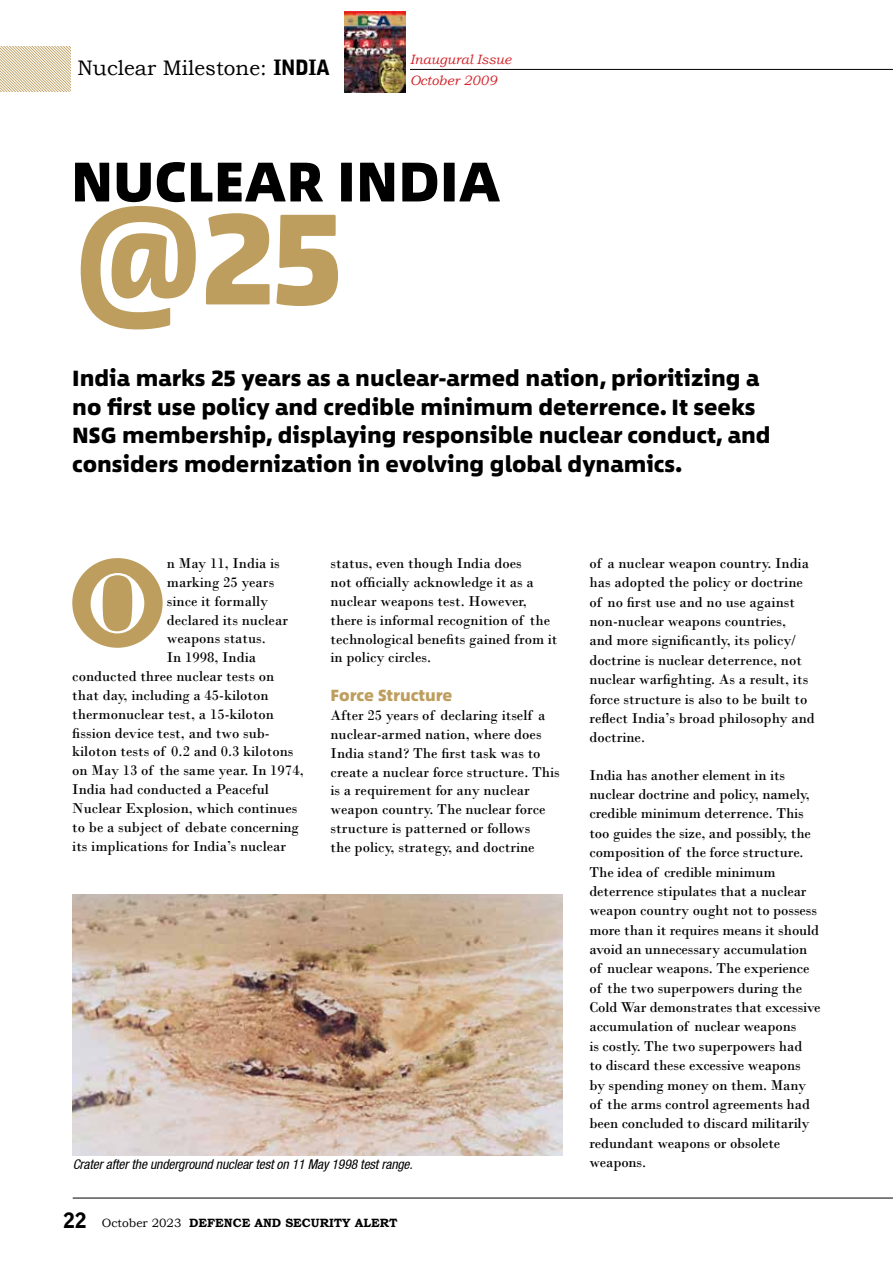
<style>
.page{position:relative;width:893px;height:1263px;background:#fff}
.page>*{position:absolute;margin:0;border:0;box-sizing:border-box;transform-origin:0 0}
.t1{font:800 131.85px "Between 1";color:#bd9e5e}
.t2{font:88.2px "Bodoni";color:#fff}
.t3{font:800 57px "Between 1";color:#000}
.t4{font:800 22.5px/28.5px "Between 1";color:#000}
.t5{font:21px "Bookman Old Style";color:#000}
.t6{font:800 16.5px "Between 1";color:#bd9e5e}
.t7{font:15px/19.4px "Bodoni";color:#000}
.t8{font:13.5px "Heavenetica Cond 5 Obl SH";letter-spacing:-.005em;color:#000}
.t9{font:italic 13.5px "Bookman Old Style";color:#d2232a}
.t10{font:700 12px "Bookman Old Style";color:#000}
.s1{font-family:"Bell Gothic BT";font-weight:900}
.s2{font-family:"Bell Gothic BT";font-weight:900;font-size:21px}
.s3{font-weight:400}
</style>
<div class="page">
<svg style="left:0;top:47px;width:71px;height:45px"></svg>
<hr style="left:73px;top:1198px;width:820px;height:1px;background:#000">
<hr style="left:410px;top:69px;width:483px;height:1px;background:#000">
<img style="left:345px;top:12px;width:61px;height:80px">
<div style="left:72px;top:558px;width:91px;height:90px;background:#bd9e5e;border-radius:50%"></div>
<img style="left:72px;top:894px;width:490px;height:262px">
<h3 class="t5" style="left:78px;top:54px;width:254px">Nuclear Milestone: <span class="s1">INDIA</span></h3>
<p class="t9" style="left:410px;top:50px;width:103px">Inaugural Issue</p>
<p class="t9" style="left:410px;top:71px;width:88px">October 2009</p>
<h3 class="t3" style="left:71px;top:146px;width:423px">Nuclear India</h3>
<h1 class="t1" style="left:72px;top:177px;width:272px">@25</h1>
<p class="t4" style="left:72px;top:364px;width:700px">India marks 25 years as a nuclear-armed nation, prioritizing a no first use policy and credible minimum deterrence. It seeks NSG membership, displaying responsible nuclear conduct, and considers modernization in evolving global dynamics.</p>
<p class="t7" style="left:167px;top:553px;width:114px">n May 11, India is</p>
<p class="t7" style="left:167px;top:572px;width:109px">marking 25 years</p>
<p class="t7" style="left:167px;top:591px;width:103px">since it formally</p>
<p class="t7" style="left:167px;top:610px;width:123px">declared its nuclear</p>
<p class="t7" style="left:167px;top:629px;width:101px">weapons status.</p>
<p class="t7" style="left:167px;top:648px;width:91px">In 1998, India</p>
<p class="t7" style="left:72px;top:667px;width:203px">conducted three nuclear tests on</p>
<p class="t7" style="left:72px;top:685px;width:198px">that day, including a 45-kiloton</p>
<p class="t7" style="left:72px;top:704px;width:203px">thermonuclear test, a 15-kiloton</p>
<p class="t7" style="left:72px;top:723px;width:199px">fission device test, and two sub-</p>
<p class="t7" style="left:72px;top:742px;width:223px">kiloton tests of 0.2 and 0.3 kilotons</p>
<p class="t7" style="left:72px;top:761px;width:233px">on May 13 of the same year. In 1974,</p>
<p class="t7" style="left:72px;top:780px;width:198px">India had conducted a Peaceful</p>
<p class="t7" style="left:72px;top:798px;width:227px">Nuclear Explosion, which continues</p>
<p class="t7" style="left:72px;top:817px;width:228px">to be a subject of debate concerning</p>
<p class="t7" style="left:72px;top:836px;width:215px">its implications for India’s nuclear</p>
<h2 class="t2" style="left:86px;top:551px;width:64px">O</h2>
<p class="t7" style="left:331px;top:554px;width:228px;line-height:18.9px">status, even though India does<br>not officially acknowledge it as a nuclear weapons test. However, there is informal recognition of the technological benefits gained from it in policy circles.</p>
<p class="t6" style="left:331px;top:685px;width:123px">Force Structure</p>
<p class="t7" style="left:331px;top:705px;width:231px;line-height:18.9px">After 25 years of declaring itself a nuclear-armed nation, where does India stand? The first task was to create a nuclear force structure. This is a requirement for any nuclear weapon country. The nuclear force structure is patterned or follows<br>the policy, strategy, and doctrine</p>
<p class="t8" style="left:73px;top:1156px;width:342px">Crater after the underground nuclear test on 11 May 1998 test range.</p>
<p class="t10" style="left:63px;top:1214px;width:336px"><span class="s2">22</span> <span class="s3">October 2023</span> DEFENCE AND SECURITY ALERT</p>
<p class="t7" style="left:589px;top:553px;width:227px">of a nuclear weapon country. India has adopted the policy or doctrine of no first use and no use against non-nuclear weapons countries,<br>and more significantly, its policy/ doctrine is nuclear deterrence, not nuclear warfighting. As a result, its force structure is also to be built to reflect India’s broad philosophy and doctrine.</p>
<p class="t7" style="left:589px;top:765px;width:233px">India has another element in its nuclear doctrine and policy, namely, credible minimum deterrence. This too guides the size, and possibly, the composition of the force structure.<br>The idea of credible minimum deterrence stipulates that a nuclear weapon country ought not to possess more than it requires means it should avoid an unnecessary accumulation of nuclear weapons. The experience of the two superpowers during the Cold War demonstrates that excessive accumulation of nuclear weapons<br>is costly. The two superpowers had<br>to discard these excessive weapons<br>by spending money on them. Many of the arms control agreements had been concluded to discard militarily redundant weapons or obsolete weapons.</p>
</div>
